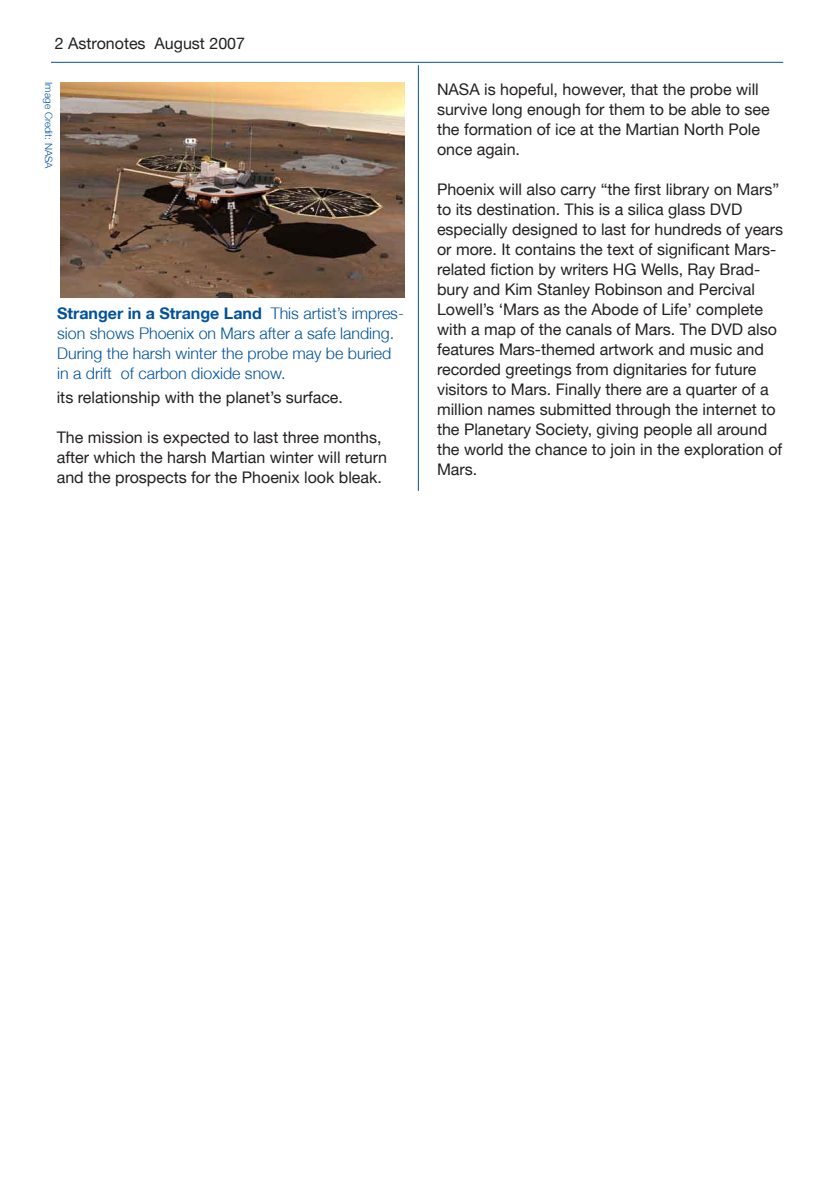
<style>
.page{position:relative;width:840px;height:1191px;background:#fff}
.page>*{position:absolute;margin:0;border:0;box-sizing:border-box;transform-origin:0 0}
.Page_Top_Detail_-_Le{font:16px/20px "Helvetica Neue";color:#231f20}
.t1{font:300 16px/20px "Helvetica Neue";color:#01529a}
.t2{font:300 10px "Helvetica Neue";color:#01529a}
.s1{font-family:"Helvetica Neue LT";font-weight:700}
</style>
<div class="page">
<hr style="left:417px;top:65px;width:1px;height:426px;background:#01529a">
<hr style="left:51px;top:62px;width:731px;height:1px;background:#01529a">
<img style="left:60px;top:82px;width:345px;height:216px">
<p class="Page_Top_Detail_-_Le" style="left:55px;top:34px;width:192px">2 Astronotes August 2007</p>
<p class="t2" style="left:55px;top:82px;width:88px;rotate:90deg">Image Credit: NASA</p>
<p class="Page_Top_Detail_-_Le" style="left:437px;top:79px;width:334px">NASA is hopeful, however, that the probe will survive long enough for them to be able to see the formation of ice at the Martian North Pole once again.</p>
<p class="Page_Top_Detail_-_Le" style="left:437px;top:179px;width:347px">Phoenix will also carry “the first library on Mars” to its destination. This is a silica glass DVD especially designed to last for hundreds of years or more. It contains the text of significant Mars&shy;related fiction by writers HG Wells, Ray Brad&shy;bury and Kim Stanley Robinson and Percival Lowell’s ‘Mars as the Abode of Life’ complete with a map of the canals of Mars. The DVD also features Mars-themed artwork and music and recorded greetings from dignitaries for future visitors to Mars. Finally there are a quarter of a million names submitted through the internet to the Planetary Society, giving people all around the world the chance to join in the exploration of Mars.</p>
<p class="t1" style="left:57px;top:303px;width:348px"><span class="s1">Stranger in a Strange Land</span> This artist’s impres&shy;sion shows Phoenix on Mars after a safe landing.<br>During the harsh winter the probe may be buried in a drift of carbon dioxide snow.</p>
<p class="Page_Top_Detail_-_Le" style="left:57px;top:387px;width:287px">its relationship with the planet’s surface.</p>
<p class="Page_Top_Detail_-_Le" style="left:57px;top:427px;width:332px">The mission is expected to last three months, after which the harsh Martian winter will return and the prospects for the Phoenix look bleak.</p>
</div>
